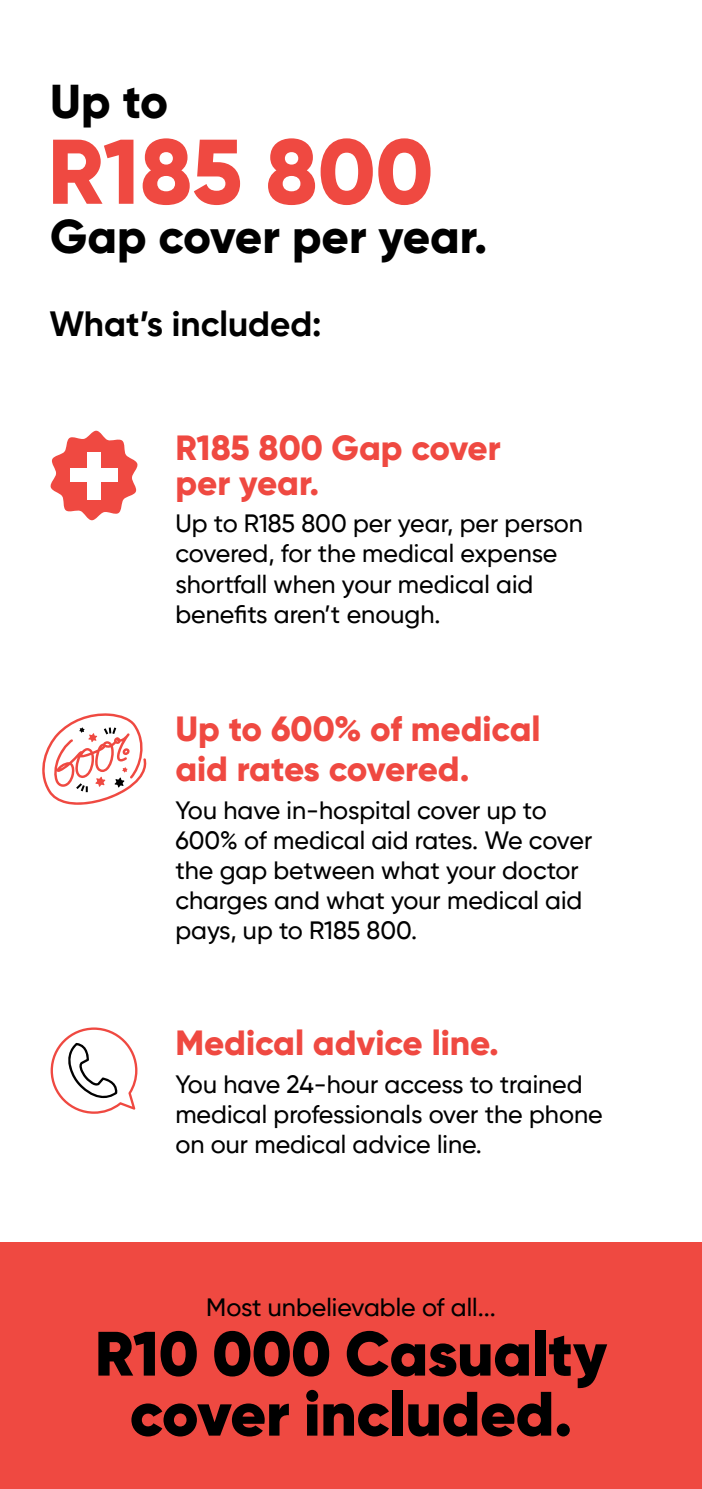
<style>
.page{position:relative;width:702px;height:1489px;background:#fff}
.page>*{position:absolute;margin:0;border:0;box-sizing:border-box;transform-origin:0 0}
.t1{font:800 91.5px "Gilroy";color:#ef4941}
.t2{font:900 62.5px/60px "Gilroy";color:#000;text-align:center}
.t3{font:800 47.5px "Gilroy";color:#000}
.t4{font:800 35px/35px "Gilroy";color:#ef4941}
.t5{font:700 35px "Gilroy";color:#000}
.t6{font:500 25px/30px "Gilroy";color:#000}
</style>
<div class="page">
<div style="left:0;top:1242px;width:702px;height:246px;background:#ef4941"></div>
<svg style="left:50px;top:430px;width:88px;height:90px"></svg>
<div style="left:70px;top:468px;width:48px;height:14px;background:#fff"></div>
<div style="left:87px;top:452px;width:14px;height:47px;background:#fff"></div>
<svg style="left:51px;top:1027px;width:86px;height:86px"></svg>
<svg style="left:42px;top:713px;width:105px;height:91px"></svg>
<h3 class="t3" style="left:50px;top:72px;width:119px">Up to</h3>
<h1 class="t1" style="left:48px;top:114px;width:387px">R185 800</h1>
<h3 class="t3" style="left:50px;top:207px;width:438px">Gap cover per year.</h3>
<h3 class="t5" style="left:50px;top:301px;width:273px">What’s included:</h3>
<h3 class="t4" style="left:175px;top:430px;width:327px">R185 800 Gap cover per year.</h3>
<p class="t6" style="left:175px;top:508px;width:409px">Up to R185 800 per year, per person covered, for the medical expense shortfall when your medical aid benefits aren’t enough.</p>
<h3 class="t4" style="left:175px;top:709px;width:367px;line-height:40px">Up to 600% of medical aid rates covered.</h3>
<p class="t6" style="left:175px;top:794px;width:418px">You have in-hospital cover up to<br>600% of medical aid rates. We cover the gap between what your doctor charges and what your medical aid pays, up to R185 800.</p>
<h3 class="t4" style="left:175px;top:1025px;width:325px">Medical advice line.</h3>
<p class="t6" style="left:175px;top:1068px;width:429px">You have 24-hour access to trained medical professionals over the phone on our medical advice line.</p>
<p class="t6" style="left:206px;top:1291px;width:291px">Most unbelievable of all...</p>
<h2 class="t2" style="left:95px;top:1323px;width:513px">R10 000 Casualty cover included.</h2>
</div>
